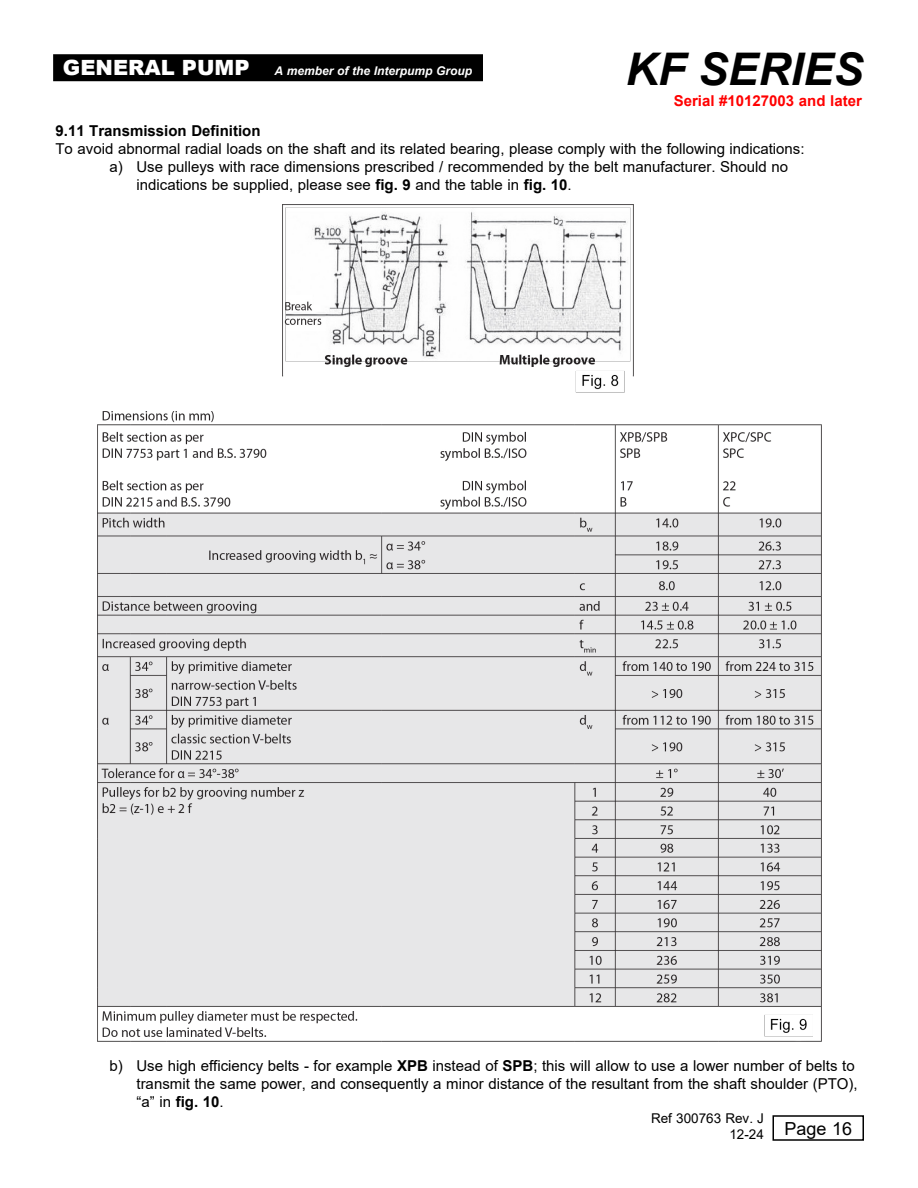
<style>
.page{position:relative;width:918px;height:1188px;background:#fff}
.page>*{position:absolute;margin:0;border:0;box-sizing:border-box;transform-origin:0 0}
.t1{font:italic 700 45px "Arial";color:#000}
.t2{font:18px "Arial";color:#000}
.t3{font:15px/18px "Arial";color:#000}
.t4{font:700 15px "Arial";color:#000}
.t5{font:700 15px "Arial";color:#f00}
.t6{font:13.5px/16.2px "Arial";color:#000;text-align:right}
.t7{font:italic 700 12px "Arial";color:#fff}
.s1{font-weight:900;font-style:normal;font-size:21px}
.s2{font-weight:700}
</style>
<div class="page">
<div style="left:53px;top:54px;width:430px;height:27px;background:#000"></div>
<img style="left:283px;top:205px;width:351px;height:188px">
<img style="left:97px;top:411px;width:725px;height:630px">
<p class="t7" style="left:63px;top:63px;width:411px"><span class="s1">GENERAL PUMP</span> A member of the Interpump Group</p>
<h1 class="t1" style="left:626px;top:39px;width:239px">KF SERIES</h1>
<p class="t5" style="left:674px;top:90px;width:190px">Serial #10127003 and later</p>
<p class="t4" style="left:56px;top:120px;width:207px">9.11 Transmission Definition</p>
<p class="t3" style="left:56px;top:140px;width:751px">To avoid abnormal radial loads on the shaft and its related bearing, please comply with the following indications:</p>
<p class="t3" style="left:110px;top:158px;width:680px">a) Use pulleys with race dimensions prescribed / recommended by the belt manufacturer. Should no</p>
<p class="t3" style="left:136px;top:176px;width:437px">indications be supplied, please see <span class="s2">fig. 9</span> and the table in <span class="s2">fig. 10</span>.</p>
<p class="t3" style="left:136px;top:1056px;width:723px;text-indent:-27px">b) Use high efficiency belts - for example <span class="s2">XPB</span> instead of <span class="s2">SPB</span>; this will allow to use a lower number of belts to transmit the same power, and consequently a minor distance of the resultant from the shaft shoulder (PTO), “a” in <span class="s2">fig. 10</span>.</p>
<p class="t2" style="left:784px;top:1116px;width:69px">Page 16</p>
<p class="t6" style="left:651px;top:1110px;width:114px">Ref 300763 Rev. J<br>12-24</p>
</div>
